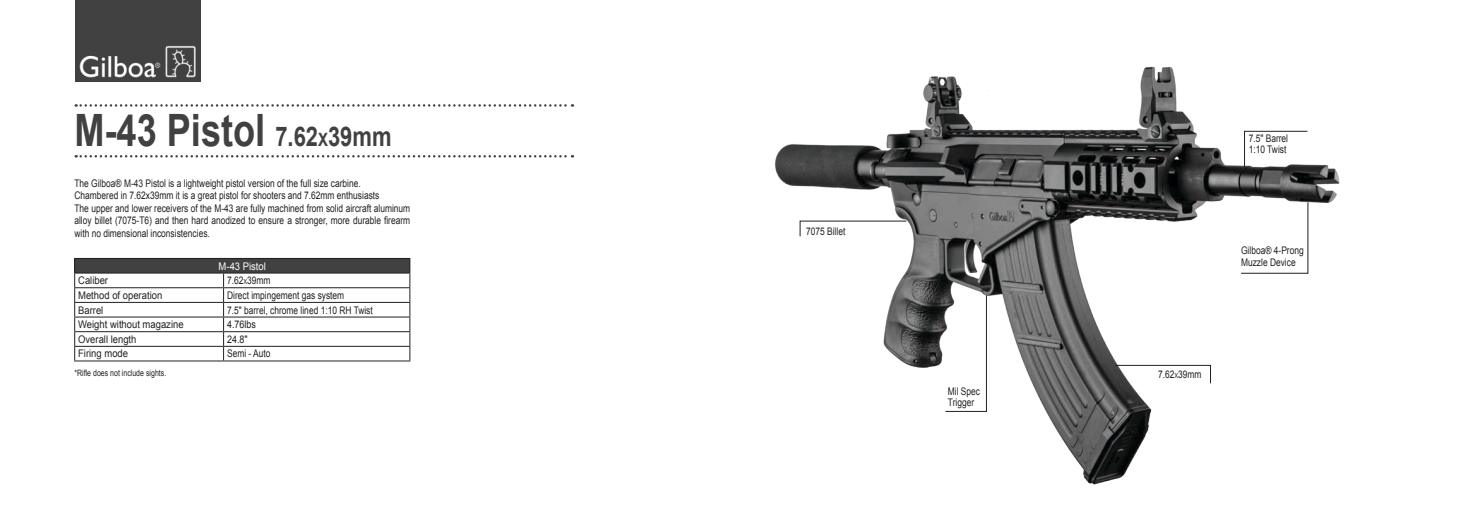
<style>
.page{position:relative;width:1474px;height:521px;background:#fff}
.page>*{position:absolute;margin:0;border:0;box-sizing:border-box;transform-origin:0 0}
.t1{font:700 44.62px "Arial";color:#414142;scale:.81 1}
.t2{font:700 27.12px "Arial";color:#414142;scale:.81 1}
.t3{font:10.5px/12.6px "Arial";color:#231f20;scale:.8 1}
.t4{font:10.5px "Arial";color:#231f20;scale:.9 1}
.t5{font:10.5px "Arial";color:#231f20;scale:.85 1}
.t6{font:10.5px "Arial";color:#fff;scale:.9 1}
.t7{font:8.75px "Arial";color:#231f20;scale:.8 1}
.s1{font-size:27.12px}
.s2{font-size:18.38px}
.s3{font-size:7px}
</style>
<div class="page">
<img style="left:775px;top:66px;width:565px;height:419px">
<div style="left:75px;top:258px;width:335px;height:15px;background:#414142"></div>
<hr style="left:223px;top:258px;width:187px;height:1px;background:#231f20">
<hr style="left:74px;top:258px;width:149px;height:1px;background:#231f20">
<hr style="left:223px;top:273px;width:187px;height:1px;background:#231f20">
<hr style="left:74px;top:273px;width:149px;height:1px;background:#231f20">
<hr style="left:223px;top:287px;width:187px;height:1px;background:#231f20">
<hr style="left:74px;top:287px;width:149px;height:1px;background:#231f20">
<hr style="left:223px;top:302px;width:187px;height:1px;background:#231f20">
<hr style="left:74px;top:302px;width:149px;height:1px;background:#231f20">
<hr style="left:223px;top:317px;width:187px;height:1px;background:#231f20">
<hr style="left:74px;top:317px;width:149px;height:1px;background:#231f20">
<hr style="left:223px;top:331px;width:187px;height:1px;background:#231f20">
<hr style="left:74px;top:331px;width:149px;height:1px;background:#231f20">
<hr style="left:223px;top:346px;width:187px;height:1px;background:#231f20">
<svg style="left:409px;top:259px;width:1px;height:101px"></svg>
<hr style="left:74px;top:346px;width:149px;height:1px;background:#231f20">
<svg style="left:223px;top:273px;width:1px;height:87px"></svg>
<svg style="left:74px;top:259px;width:1px;height:101px"></svg>
<hr style="left:223px;top:360px;width:187px;height:1px;background:#231f20">
<hr style="left:74px;top:360px;width:149px;height:1px;background:#231f20">
<svg style="left:799px;top:220px;width:108px;height:17px"></svg>
<svg style="left:1114px;top:364px;width:97px;height:20px"></svg>
<svg style="left:1240px;top:201px;width:68px;height:73px"></svg>
<svg style="left:1243px;top:130px;width:65px;height:39px"></svg>
<svg style="left:944px;top:294px;width:43px;height:118px"></svg>
<div style="left:76px;top:0;width:125px;height:82px;background:#414142"></div>
<img style="left:79px;top:45px;width:117px;height:32px">
<svg style="left:76px;top:104px;width:497px;height:3px"></svg>
<svg style="left:76px;top:155px;width:497px;height:3px"></svg>
<h1 class="t1" style="left:74px;top:99px;width:302px">M-43 Pistol <span class="s1">7.62</span></h1>
<h2 class="t2" style="left:318px;top:117px;width:92px"><span class="s2">X</span>39mm</h2>
<p class="t3" style="left:74px;top:176px;width:421px">The Gilboa® M-43 Pistol is a lightweight pistol version of the full size carbine.<br>Chambered in 7.62x39mm it is a great pistol for shooters and 7.62mm enthusiasts<br>The upper and lower receivers of the M-43 are fully machined from solid aircraft aluminum alloy billet (7075-T6) and then hard anodized to ensure a stronger, more durable firearm with no dimensional inconsistencies.</p>
<p class="t6" style="left:219px;top:259px;width:54px">M-43 Pistol</p>
<p class="t4" style="left:78px;top:273px;width:35px">Caliber</p>
<p class="t3" style="left:227px;top:274px;width:56px">7.62<span class="s3">X</span>39mm</p>
<p class="t4" style="left:78px;top:288px;width:95px">Method of operation</p>
<p class="t3" style="left:227px;top:289px;width:148px">Direct impingement gas system</p>
<p class="t4" style="left:78px;top:303px;width:30px">Barrel</p>
<p class="t3" style="left:227px;top:303px;width:184px">7.5" barrel, chrome lined 1:10 RH Twist</p>
<p class="t4" style="left:78px;top:317px;width:119px">Weight without magazine</p>
<p class="t5" style="left:227px;top:317px;width:35px">4.76lbs</p>
<p class="t4" style="left:78px;top:332px;width:66px">Overall length</p>
<p class="t5" style="left:227px;top:332px;width:26px">24.8"</p>
<p class="t4" style="left:78px;top:346px;width:57px">Firing mode</p>
<p class="t3" style="left:227px;top:347px;width:56px">Semi - Auto</p>
<p class="t7" style="left:74px;top:366px;width:116px">*Rifle does not include sights.</p>
<p class="t3" style="left:806px;top:225px;width:51px">7075 Billet</p>
<p class="t3" style="left:947px;top:386px;width:42px;line-height:10.5px">Mil Spec<br>Trigger</p>
<p class="t3" style="left:1248px;top:132px;width:51px">7.5" Barrel</p>
<p class="t3" style="left:1248px;top:143px;width:49px">1:10 Twist</p>
<p class="t3" style="left:1241px;top:244px;width:80px">Gilboa® 4-Prong<br>Muzzle Device</p>
<p class="t3" style="left:1158px;top:368px;width:56px">7.62<span class="s3">X</span>39mm</p>
</div>
